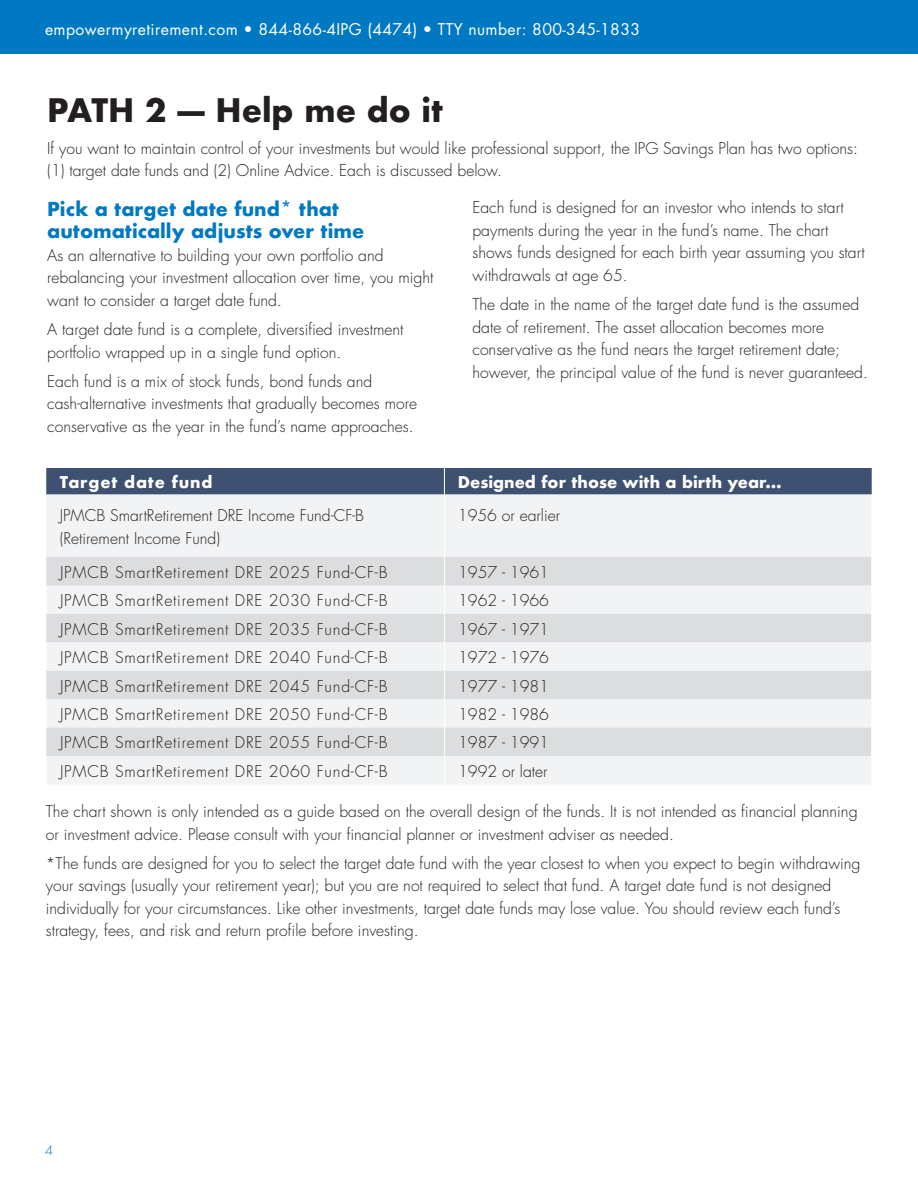
<style>
.page{position:relative;width:918px;height:1188px;background:#fff}
.page>*{position:absolute;margin:0;border:0;box-sizing:border-box;transform-origin:0 0}
.t1{font:700 31.5px "Futura";color:#231f20}
.t2{font:700 18.75px/22.5px "Futura";color:#0079c2}
.t3{font:300 15.75px/22.5px "Futura Std";color:#231f20}
.t4{font:300 15.75px "Futura Std";letter-spacing:.05em;color:#231f20}
.t5{font:15.75px "Futura Std";letter-spacing:.025em;color:#fff}
.t6{font:700 15.75px "Futura";color:#fff}
.t7{font:700 15.75px "Futura";letter-spacing:.05em;color:#fff}
.t8{font:300 12.75px "Futura Std";color:#0079c2}
</style>
<div class="page">
<div style="left:0;top:0;width:918px;height:54px;background:#0079c2"></div>
<div style="left:47px;top:495px;width:824px;height:289px;background:#f2f3f4"></div>
<svg style="left:46px;top:557px;width:825px;height:199px;fill:#dcdddf"></svg>
<div style="left:46px;top:468px;width:826px;height:27px;background:#3e5170"></div>
<hr style="left:444px;top:495px;width:1px;height:62px;background:#fff">
<svg style="left:46px;top:585px;width:1px;height:29px"></svg>
<svg style="left:46px;top:699px;width:1px;height:29px"></svg>
<svg style="left:46px;top:642px;width:1px;height:29px"></svg>
<svg style="left:444px;top:557px;width:1px;height:227px"></svg>
<p class="t5" style="left:45px;top:19px;width:597px">empowermyretirement.com • 844-866-4IPG (4474) • TTY number: 800-345-1833</p>
<h1 class="t1" style="left:47px;top:87px;width:397px">PATH 2 — Help me do it</h1>
<p class="t3" style="left:47px;top:137px;width:812px">If you want to maintain control of your investments but would like professional support, the IPG Savings Plan has two options: (1) target date funds and (2) Online Advice. Each is discussed below.</p>
<p class="t2" style="left:47px;top:197px;width:318px">Pick a target date fund* that automatically adjusts over time</p>
<p class="t3" style="left:47px;top:244px;width:388px">As an alternative to building your own portfolio and rebalancing your investment allocation over time, you might want to consider a target date fund.</p>
<p class="t3" style="left:47px;top:319px;width:358px">A target date fund is a complete, diversified investment portfolio wrapped up in a single fund option.</p>
<p class="t3" style="left:47px;top:370px;width:371px">Each fund is a mix of stock funds, bond funds and cash-alternative investments that gradually becomes more conservative as the year in the fund’s name approaches.</p>
<p class="t3" style="left:472px;top:197px;width:394px">Each fund is designed for an investor who intends to start payments during the year in the fund’s name. The chart shows funds designed for each birth year assuming you start withdrawals at age 65.</p>
<p class="t3" style="left:472px;top:294px;width:397px">The date in the name of the target date fund is the assumed date of retirement. The asset allocation becomes more conservative as the fund nears the target retirement date; however, the principal value of the fund is never guaranteed.</p>
<p class="t7" style="left:60px;top:471px;width:154px">Target date fund</p>
<p class="t6" style="left:458px;top:471px;width:325px">Designed for those with a birth year…</p>
<p class="t3" style="left:60px;top:505px;width:306px">JPMCB SmartRetirement DRE Income Fund-CF-B (Retirement Income Fund)</p>
<p class="t3" style="left:458px;top:505px;width:104px">1956 or earlier</p>
<p class="t4" style="left:60px;top:562px;width:329px">JPMCB SmartRetirement DRE 2025 Fund-CF-B</p>
<p class="t3" style="left:458px;top:561px;width:92px">1957 - 1961</p>
<p class="t4" style="left:60px;top:591px;width:329px">JPMCB SmartRetirement DRE 2030 Fund-CF-B</p>
<p class="t3" style="left:458px;top:590px;width:92px">1962 - 1966</p>
<p class="t4" style="left:60px;top:619px;width:329px">JPMCB SmartRetirement DRE 2035 Fund-CF-B</p>
<p class="t3" style="left:458px;top:618px;width:92px">1967 - 1971</p>
<p class="t4" style="left:60px;top:648px;width:329px">JPMCB SmartRetirement DRE 2040 Fund-CF-B</p>
<p class="t3" style="left:458px;top:647px;width:92px">1972 - 1976</p>
<p class="t4" style="left:60px;top:676px;width:329px">JPMCB SmartRetirement DRE 2045 Fund-CF-B</p>
<p class="t3" style="left:458px;top:675px;width:92px">1977 - 1981</p>
<p class="t4" style="left:60px;top:705px;width:329px">JPMCB SmartRetirement DRE 2050 Fund-CF-B</p>
<p class="t3" style="left:458px;top:703px;width:92px">1982 - 1986</p>
<p class="t4" style="left:60px;top:733px;width:329px">JPMCB SmartRetirement DRE 2055 Fund-CF-B</p>
<p class="t3" style="left:458px;top:732px;width:92px">1987 - 1991</p>
<p class="t4" style="left:60px;top:761px;width:329px">JPMCB SmartRetirement DRE 2060 Fund-CF-B</p>
<p class="t3" style="left:458px;top:760px;width:91px">1992 or later</p>
<p class="t3" style="left:46px;top:800px;width:813px">The chart shown is only intended as a guide based on the overall design of the funds. It is not intended as financial planning or investment advice. Please consult with your financial planner or investment adviser as needed.</p>
<p class="t3" style="left:46px;top:852px;width:816px">*The funds are designed for you to select the target date fund with the year closest to when you expect to begin withdrawing your savings (usually your retirement year); but you are not required to select that fund. A target date fund is not designed individually for your circumstances. Like other investments, target date funds may lose value. You should review each fund’s strategy, fees, and risk and return profile before investing.</p>
<p class="t8" style="left:45px;top:1143px;width:9px">4</p>
</div>
